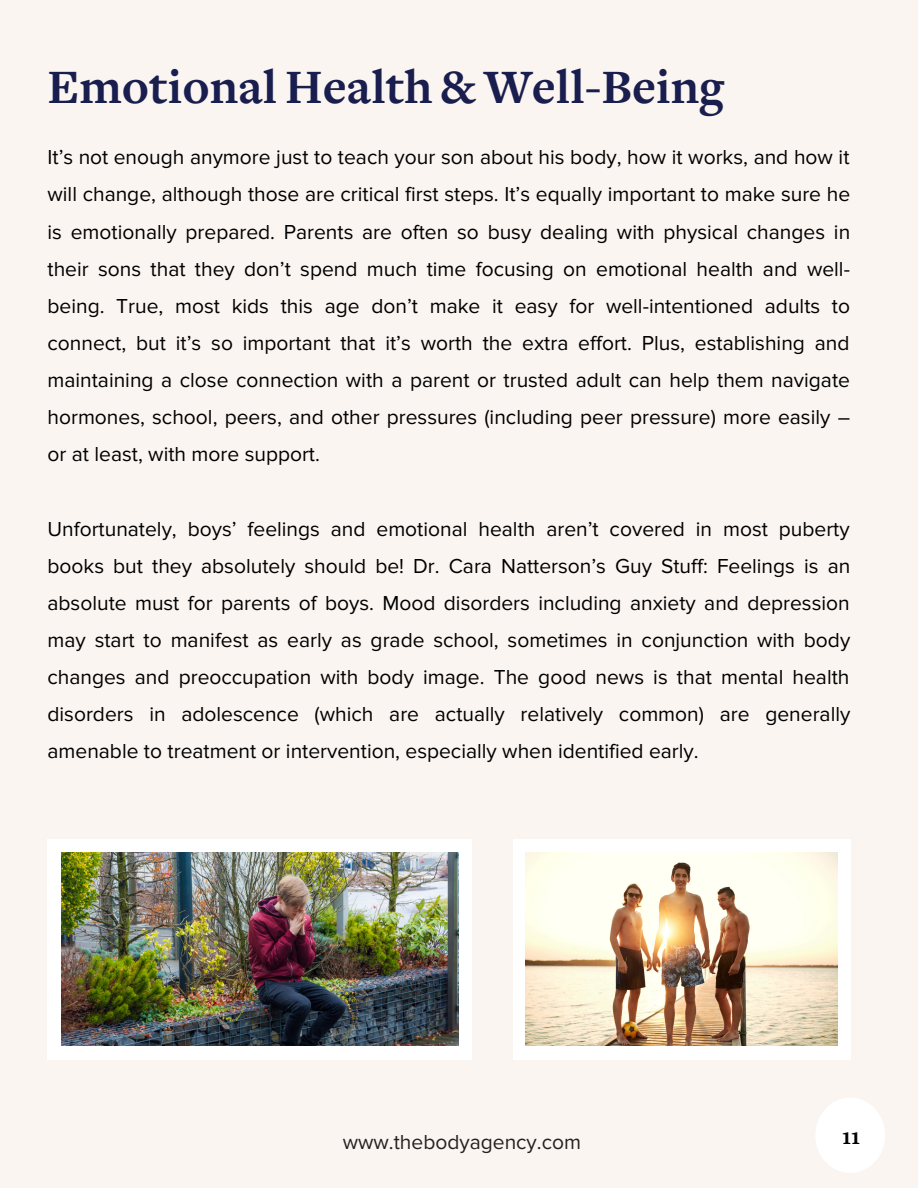
<style>
.page{position:relative;width:918px;height:1188px;background:#fbf5f1}
.page>*{position:absolute;margin:0;border:0;box-sizing:border-box;transform-origin:0 0}
.t1{font:700 49.8px "Freight Text";color:#191e4e}
.t2{font:700 24px "Freight Text";color:#000}
.t3{font:21px/37.2px "Proxima Nova";color:#000;text-align:justify}
.t4{font:21px "Proxima Nova";color:#222}
</style>
<div class="page">
<div style="left:815px;top:1098px;width:70px;height:75px;background:#fff;border-radius:50%"></div>
<div style="left:48px;top:839px;width:424px;height:221px;background:#fff"></div>
<div style="left:513px;top:839px;width:338px;height:221px;background:#fff"></div>
<img style="left:525px;top:853px;width:313px;height:192px">
<img style="left:62px;top:853px;width:397px;height:192px">
<h1 class="t1" style="left:47px;top:68px;width:678px">Emotional Health &amp; Well-Being</h1>
<p class="t3" style="left:47px;top:139px;width:804px">It’s not enough anymore just to teach your son about his body, how it works, and how it will change, although those are critical first steps. It’s equally important to make sure he is emotionally prepared. Parents are often so busy dealing with physical changes in their sons that they don’t spend much time focusing on emotional health and well&shy;being. True, most kids this age don’t make it easy for well-intentioned adults to connect, but it’s so important that it’s worth the extra effort. Plus, establishing and maintaining a close connection with a parent or trusted adult can help them navigate hormones, school, peers, and other pressures (including peer pressure) more easily – or at least, with more support.</p>
<p class="t3" style="left:47px;top:510px;width:804px">Unfortunately, boys’ feelings and emotional health aren’t covered in most puberty books but they absolutely should be! Dr. Cara Natterson’s Guy Stuff: Feelings is an absolute must for parents of boys. Mood disorders including anxiety and depression may start to manifest as early as grade school, sometimes in conjunction with body changes and preoccupation with body image. The good news is that mental health disorders in adolescence (which are actually relatively common) are generally amenable to treatment or intervention, especially when identified early.</p>
<p class="t4" style="left:343px;top:1130px;width:240px">www.thebodyagency.com</p>
<p class="t2" style="left:842px;top:1127px;width:20px">11</p>
</div>
